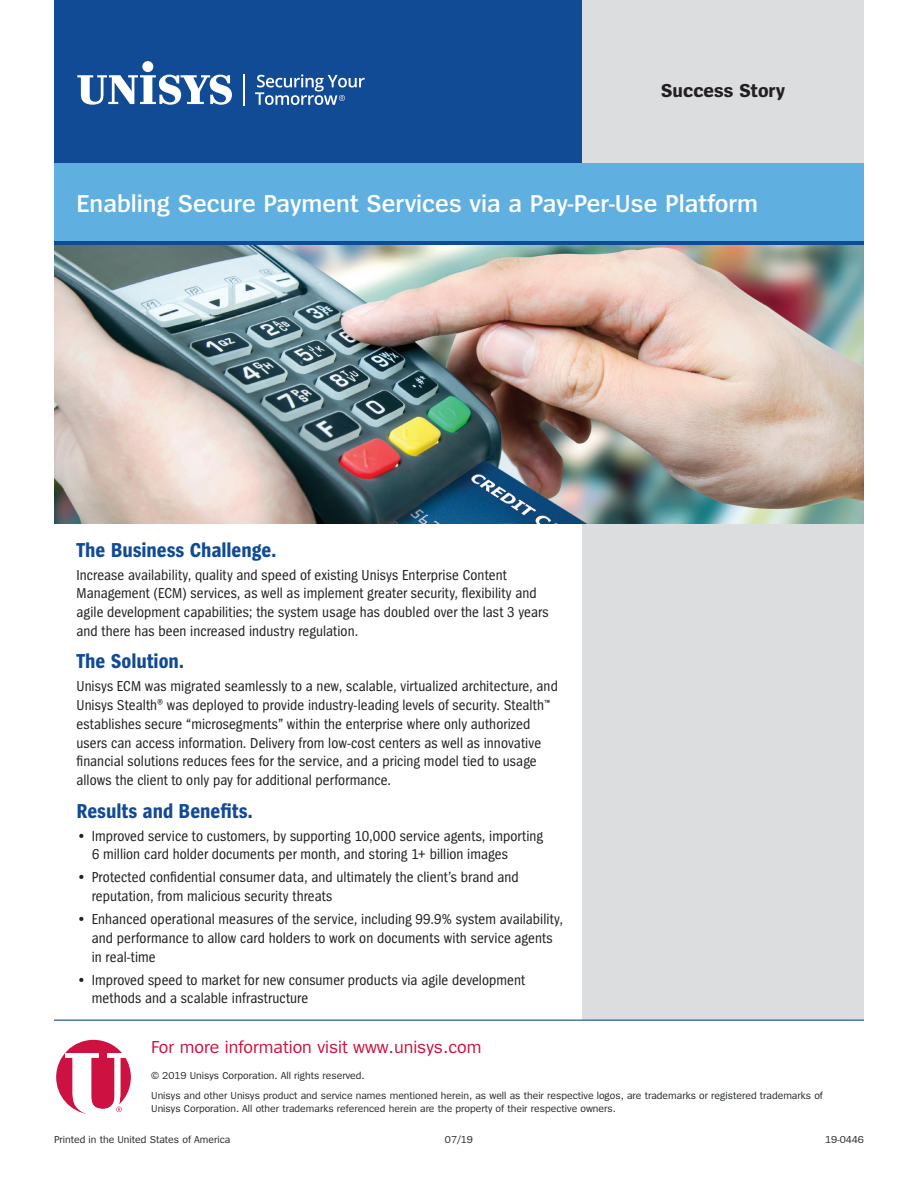
<style>
.page{position:relative;width:918px;height:1188px;background:#fff}
.page>*{position:absolute;margin:0;border:0;box-sizing:border-box;transform-origin:0 0}
.t1{font:600 25.5px "Spiegel";color:#fff}
.Heading{font:700 21px "Spiegel Cd";letter-spacing:-.005em;color:#114a95}
.Body_Copy{font:700 19.5px "Spiegel";color:#231f20}
.End_Weblink{font:18px "Spiegel";color:#cd1141}
.Body_Copy-2{font:15px/18.8px "Spiegel Cd";letter-spacing:.005em;color:#231f20}
.End_Legal{font:10.5px/13.5px "Spiegel";color:#222628}
.End_Job_Code{font:10.5px "Spiegel";color:#222628}
</style>
<div class="page">
<div style="left:54px;top:0;width:810px;height:183px;background:#114a95"></div>
<div style="left:582px;top:0;width:282px;height:1020px;background:#dcdddf"></div>
<div style="left:54px;top:164px;width:810px;height:77px;background:#5fafe1"></div>
<img style="left:54px;top:244px;width:810px;height:280px">
<svg style="left:77px;top:75px;width:155px;height:30px"></svg>
<div style="left:142px;top:61px;width:11px;height:11px;background:#fff;border-radius:50%"></div>
<hr style="left:243px;top:75px;width:2px;height:31px;background:#fff">
<svg style="left:255px;top:74px;width:110px;height:31px"></svg>
<hr style="left:54px;top:1020px;width:810px;height:1px;background:#114a95">
<svg style="left:56px;top:1040px;width:75px;height:74px"></svg>
<hr style="left:54px;top:241px;width:810px;height:3px;background:#114a95">
<p class="Body_Copy" style="left:661px;top:81px;width:126px">Success Story</p>
<p class="t1" style="left:77px;top:191px;width:683px">Enabling Secure Payment Services via a Pay-Per-Use Platform</p>
<p class="Heading" style="left:77px;top:539px;width:202px">The Business Challenge.</p>
<p class="Body_Copy-2" style="left:77px;top:566px;width:474px">Increase availability, quality and speed of existing Unisys Enterprise Content Management (ECM) services, as well as implement greater security, flexibility and agile development capabilities; the system usage has doubled over the last 3 years and there has been increased industry regulation.</p>
<p class="Heading" style="left:77px;top:651px;width:109px">The Solution.</p>
<p class="Body_Copy-2" style="left:77px;top:677px;width:483px">Unisys ECM was migrated seamlessly to a new, scalable, virtualized architecture, and Unisys Stealth<sup>®</sup> was deployed to provide industry-leading levels of security. Stealth<sup>™ </sup>establishes secure “microsegments” within the enterprise where only authorized users can access information. Delivery from low-cost centers as well as innovative financial solutions reduces fees for the service, and a pricing model tied to usage allows the client to only pay for additional performance.</p>
<p class="Heading" style="left:77px;top:800px;width:178px">Results and Benefits.</p>
<p class="Body_Copy-2" style="left:92px;top:827px;width:453px;text-indent:-15px">• Improved service to customers, by supporting 10,000 service agents, importing<br>6 million card holder documents per month, and storing 1+ billion images</p>
<p class="Body_Copy-2" style="left:92px;top:868px;width:429px;text-indent:-15px">• Protected confidential consumer data, and ultimately the client’s brand and reputation, from malicious security threats</p>
<p class="Body_Copy-2" style="left:92px;top:910px;width:473px;text-indent:-15px">• Enhanced operational measures of the service, including 99.9% system availability, and performance to allow card holders to work on documents with service agents in real-time</p>
<p class="Body_Copy-2" style="left:92px;top:971px;width:435px;text-indent:-15px">• Improved speed to market for new consumer products via agile development methods and a scalable infrastructure</p>
<p class="End_Weblink" style="left:151px;top:1038px;width:332px">For more information visit www.unisys.com</p>
<p class="End_Legal" style="left:151px;top:1069px;width:215px">© 2019 Unisys Corporation. All rights reserved.</p>
<p class="End_Legal" style="left:151px;top:1089px;width:673px">Unisys and other Unisys product and service names mentioned herein, as well as their respective logos, are trademarks or registered trademarks of<br>Unisys Corporation. All other trademarks referenced herein are the property of their respective owners.</p>
<p class="End_Job_Code" style="left:54px;top:1134px;width:178px">Printed in the United States of America</p>
<p class="End_Job_Code" style="left:445px;top:1134px;width:30px">07/19</p>
<p class="End_Job_Code" style="left:825px;top:1134px;width:40px">19-0446</p>
</div>
